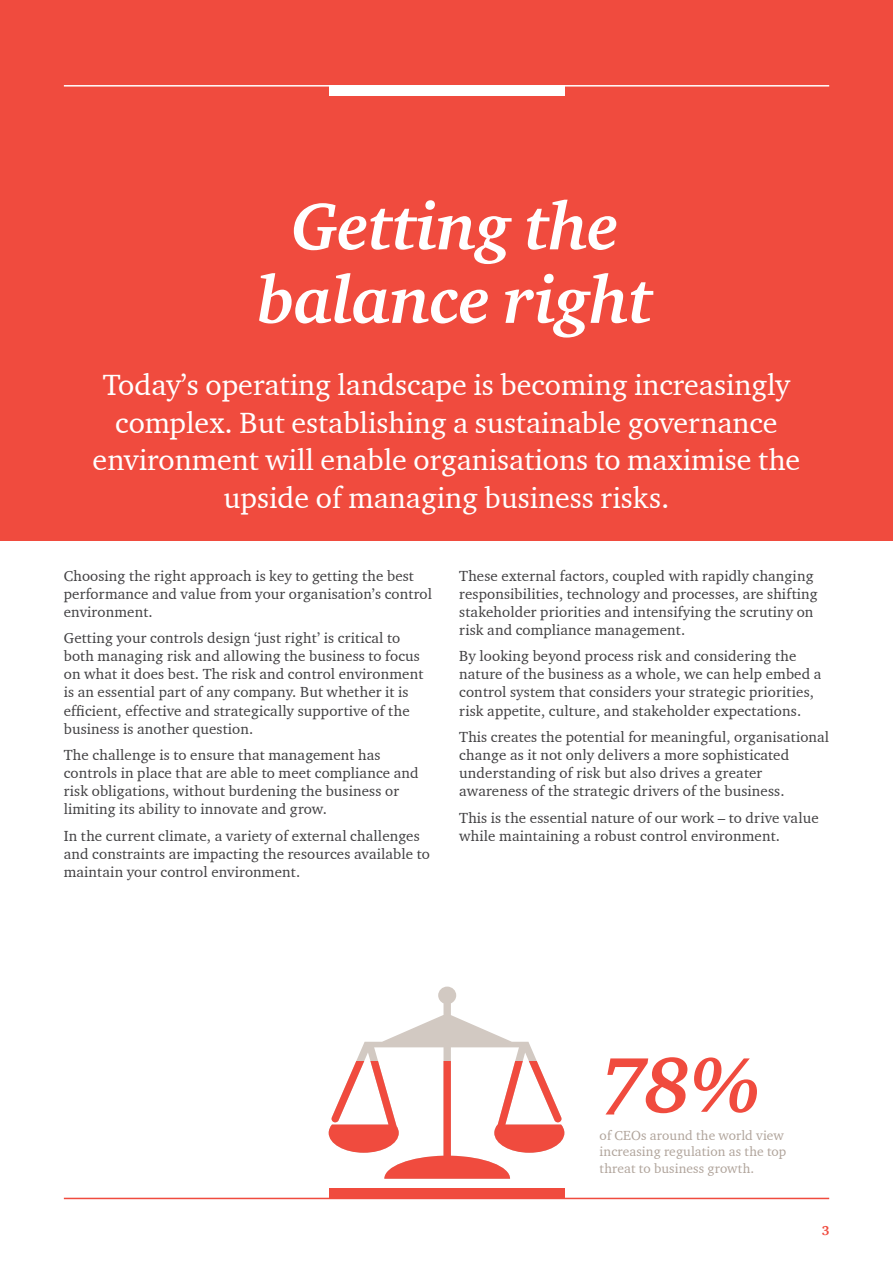
<style>
.page{position:relative;width:893px;height:1263px;background:#fff}
.page>*{position:absolute;margin:0;border:0;box-sizing:border-box;transform-origin:0 0}
.t1{font:italic 700 79.5px "Charter ITC";color:#f04b3e}
.t2{font:italic 700 67.5px/73.5px "Charter ITC";letter-spacing:-.01em;color:#fff;text-align:center}
.t3{font:30px/37.5px "Charter ITC";color:#fff;text-align:center}
.t4{font:15px/18px "Charter ITC";letter-spacing:.01em;color:#414042}
.t5{font:13.5px/16.5px "Charter ITC";letter-spacing:.01em;color:#b0a49b}
.t6{font:700 13.5px "Charter ITC";color:#f04b3e}
</style>
<div class="page">
<div style="left:0;top:0;width:893px;height:540px;background:#f04b3e"></div>
<div style="left:329px;top:1188px;width:235px;height:11px;background:#f04b3e"></div>
<div style="left:329px;top:85px;width:235px;height:11px;background:#fff"></div>
<hr style="left:64px;top:1198px;width:765px;height:1px;background:#f04b3e">
<hr style="left:64px;top:85px;width:765px;height:2px;background:#fff">
<svg style="left:356px;top:986px;width:181px;height:75px"></svg>
<svg style="left:329px;top:1061px;width:235px;height:118px"></svg>
<h2 class="t2" style="left:257px;top:189px;width:397px">Getting the balance right</h2>
<h3 class="t3" style="left:93px;top:366px;width:709px">Today’s operating landscape is becoming increasingly complex. But establishing a sustainable governance environment will enable organisations to maximise the upside of managing business risks.</h3>
<p class="t4" style="left:64px;top:567px;width:370px">Choosing the right approach is key to getting the best performance and value from your organisation’s control environment.</p>
<p class="t4" style="left:64px;top:629px;width:361px">Getting your controls design ‘just right’ is critical to both managing risk and allowing the business to focus on what it does best. The risk and control environment is an essential part of any company. But whether it is efficient, effective and strategically supportive of the business is another question.</p>
<p class="t4" style="left:64px;top:746px;width:356px">The challenge is to ensure that management has controls in place that are able to meet compliance and risk obligations, without burdening the business or limiting its ability to innovate and grow.</p>
<p class="t4" style="left:64px;top:826px;width:368px">In the current climate, a variety of external challenges and constraints are impacting the resources available to maintain your control environment.</p>
<p class="t4" style="left:459px;top:567px;width:360px">These external factors, coupled with rapidly changing responsibilities, technology and processes, are shifting stakeholder priorities and intensifying the scrutiny on risk and compliance management.</p>
<p class="t4" style="left:459px;top:647px;width:364px">By looking beyond process risk and considering the nature of the business as a whole, we can help embed a control system that considers your strategic priorities, risk appetite, culture, and stakeholder expectations.</p>
<p class="t4" style="left:459px;top:728px;width:371px">This creates the potential for meaningful, organisational change as it not only delivers a more sophisticated understanding of risk but also drives a greater awareness of the strategic drivers of the business.</p>
<p class="t4" style="left:459px;top:808px;width:361px">This is the essential nature of our work – to drive value while maintaining a robust control environment.</p>
<h1 class="t1" style="left:600px;top:1035px;width:163px">78%</h1>
<p class="t5" style="left:600px;top:1127px;width:188px">of CEOs around the world view increasing regulation as the top threat to business growth.</p>
<p class="t6" style="left:822px;top:1222px;width:9px">3</p>
</div>
